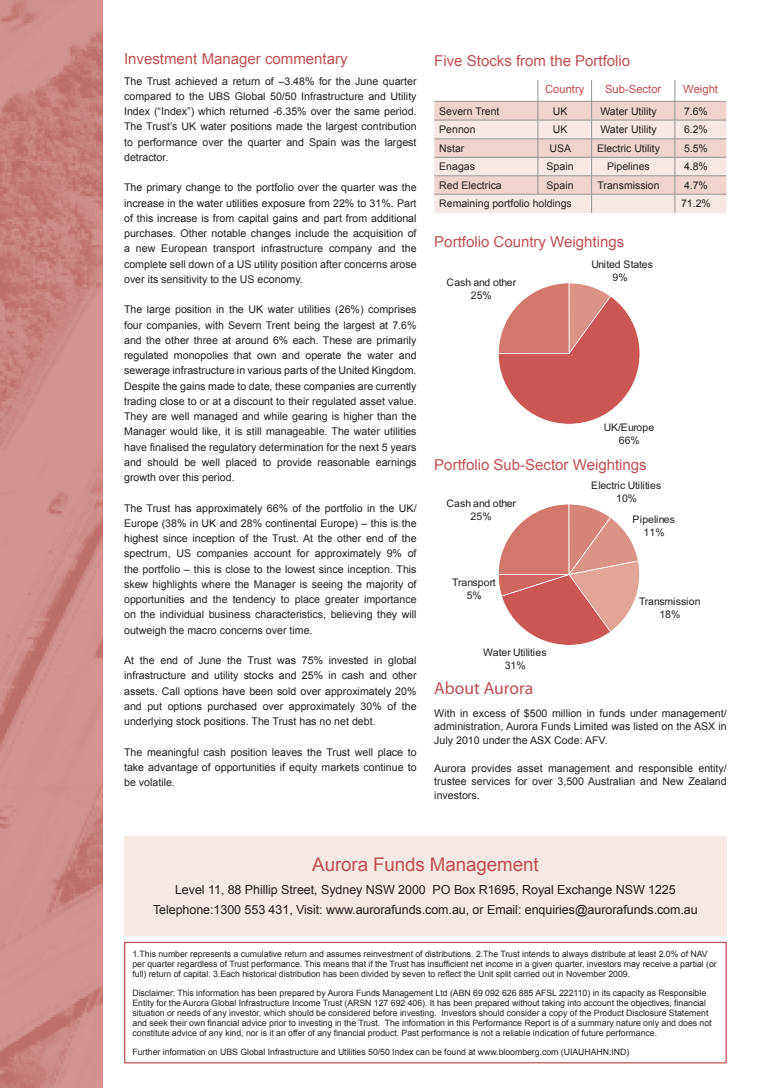
<style>
.page{position:relative;width:780px;height:1088px;background:#fff}
.page>*{position:absolute;margin:0;border:0;box-sizing:border-box;transform-origin:0 0}
.t1{font:18.75px "Arial";letter-spacing:-.005em;color:#c04e52}
.t2{font:17.5px "Myriad";color:#c04e52}
.t3{font:15px "Arial";color:#c04e52}
.t4{font:12.5px/20px "Arial";letter-spacing:-.005em;color:#231f20;text-align:center}
.t5{font:11.25px "Arial";color:#c04e52}
.t6{font:10.62px/15.2px "Arial";color:#231f20;text-align:justify}
.t7{font:10.5px/13.1px "Arial";color:#231f20;text-align:center}
.t8{font:8.75px/10px "Arial";letter-spacing:-.005em;color:#231f20}
</style>
<div class="page">
<svg style="left:434px;top:80px;width:292px;height:133px"></svg>
<hr style="left:434px;top:101px;width:104px;height:1px;background:#939598">
<hr style="left:538px;top:101px;width:53px;height:1px;background:#939598">
<hr style="left:591px;top:101px;width:83px;height:1px;background:#939598">
<hr style="left:674px;top:101px;width:52px;height:1px;background:#939598">
<hr style="left:434px;top:120px;width:104px;height:1px;background:#939598">
<hr style="left:538px;top:120px;width:53px;height:1px;background:#939598">
<hr style="left:591px;top:120px;width:83px;height:1px;background:#939598">
<hr style="left:674px;top:120px;width:52px;height:1px;background:#939598">
<hr style="left:434px;top:139px;width:104px;height:1px;background:#939598">
<hr style="left:538px;top:139px;width:53px;height:1px;background:#939598">
<hr style="left:591px;top:139px;width:83px;height:1px;background:#939598">
<hr style="left:674px;top:139px;width:52px;height:1px;background:#939598">
<hr style="left:434px;top:157px;width:104px;height:1px;background:#939598">
<hr style="left:538px;top:157px;width:53px;height:1px;background:#939598">
<hr style="left:591px;top:157px;width:83px;height:1px;background:#939598">
<hr style="left:674px;top:157px;width:52px;height:1px;background:#939598">
<hr style="left:434px;top:176px;width:104px;height:1px;background:#939598">
<hr style="left:538px;top:176px;width:53px;height:1px;background:#939598">
<hr style="left:591px;top:176px;width:83px;height:1px;background:#939598">
<hr style="left:674px;top:176px;width:52px;height:1px;background:#939598">
<hr style="left:434px;top:194px;width:104px;height:1px;background:#939598">
<hr style="left:538px;top:194px;width:53px;height:1px;background:#939598">
<hr style="left:591px;top:194px;width:83px;height:1px;background:#939598">
<hr style="left:674px;top:194px;width:52px;height:1px;background:#939598">
<div style="left:124px;top:836px;width:602px;height:99px;background:#f6e8e4"></div>
<div style="left:124px;top:942px;width:602px;height:121px;border:1px solid #c15051"></div>
<img style="left:0;top:0;width:103px;height:1088px">
<svg style="left:498px;top:283px;width:142px;height:141px"></svg>
<svg style="left:498px;top:504px;width:142px;height:141px"></svg>
<h3 class="t3" style="left:124px;top:49px;width:225px">Investment Manager commentary</h3>
<p class="t6" style="left:124px;top:73px;width:294px">The Trust achieved a return of –3.48% for the June quarter compared to the UBS Global 50/50 Infrastructure and Utility Index (“Index”) which returned -6.35% over the same period.<br>The Trust’s UK water positions made the largest contribution to performance over the quarter and Spain was the largest detractor.</p>
<p class="t6" style="left:124px;top:180px;width:294px">The primary change to the portfolio over the quarter was the increase in the water utilities exposure from 22% to 31%. Part of this increase is from capital gains and part from additional purchases. Other notable changes include the acquisition of a new European transport infrastructure company and the complete sell down of a US utility position after concerns arose over its sensitivity to the US economy.</p>
<p class="t6" style="left:124px;top:302px;width:294px">The large position in the UK water utilities (26%) comprises four companies, with Severn Trent being the largest at 7.6% and the other three at around 6% each. These are primarily regulated monopolies that own and operate the water and sewerage infrastructure in various parts of the United Kingdom.<br>Despite the gains made to date, these companies are currently trading close to or at a discount to their regulated asset value.<br>They are well managed and while gearing is higher than the Manager would like, it is still manageable. The water utilities have finalised the regulatory determination for the next 5 years and should be well placed to provide reasonable earnings growth over this period.</p>
<p class="t6" style="left:124px;top:500px;width:294px">The Trust has approximately 66% of the portfolio in the UK/ Europe (38% in UK and 28% continental Europe) – this is the highest since inception of the Trust. At the other end of the spectrum, US companies account for approximately 9% of the portfolio – this is close to the lowest since inception. This skew highlights where the Manager is seeing the majority of opportunities and the tendency to place greater importance on the individual business characteristics, believing they will outweigh the macro concerns over time.</p>
<p class="t6" style="left:124px;top:653px;width:294px">At the end of June the Trust was 75% invested in global infrastructure and utility stocks and 25% in cash and other assets. Call options have been sold over approximately 20% and put options purchased over approximately 30% of the underlying stock positions. The Trust has no net debt.</p>
<p class="t6" style="left:124px;top:744px;width:294px">The meaningful cash position leaves the Trust well place to take advantage of opportunities if equity markets continue to be volatile.</p>
<h3 class="t3" style="left:434px;top:51px;width:197px">Five Stocks from the Portfolio</h3>
<p class="t5" style="left:545px;top:82px;width:41px">Country</p>
<p class="t5" style="left:605px;top:82px;width:58px">Sub-Sector</p>
<p class="t5" style="left:683px;top:82px;width:36px">Weight</p>
<p class="t7" style="left:439px;top:104px;width:62px">Severn Trent</p>
<p class="t7" style="left:552px;top:104px;width:16px">UK</p>
<p class="t7" style="left:600px;top:104px;width:58px">Water Utility</p>
<p class="t7" style="left:684px;top:104px;width:25px">7.6%</p>
<p class="t7" style="left:439px;top:123px;width:38px">Pennon</p>
<p class="t7" style="left:552px;top:123px;width:16px">UK</p>
<p class="t7" style="left:600px;top:123px;width:58px">Water Utility</p>
<p class="t7" style="left:684px;top:123px;width:25px">6.2%</p>
<p class="t7" style="left:439px;top:142px;width:27px">Nstar</p>
<p class="t7" style="left:549px;top:142px;width:23px">USA</p>
<p class="t7" style="left:597px;top:142px;width:64px">Electric Utility</p>
<p class="t7" style="left:684px;top:142px;width:25px">5.5%</p>
<p class="t7" style="left:439px;top:160px;width:37px">Enagas</p>
<p class="t7" style="left:546px;top:160px;width:28px">Spain</p>
<p class="t7" style="left:607px;top:160px;width:44px">Pipelines</p>
<p class="t7" style="left:684px;top:160px;width:25px">4.8%</p>
<p class="t7" style="left:439px;top:179px;width:64px">Red Electrica</p>
<p class="t7" style="left:546px;top:179px;width:28px">Spain</p>
<p class="t7" style="left:597px;top:179px;width:64px">Transmission</p>
<p class="t7" style="left:684px;top:179px;width:25px">4.7%</p>
<p class="t7" style="left:439px;top:197px;width:134px">Remaining portfolio holdings</p>
<p class="t7" style="left:681px;top:197px;width:31px">71.2%</p>
<h3 class="t3" style="left:434px;top:232px;width:191px">Portfolio Country Weightings</h3>
<p class="t7" style="left:446px;top:275px;width:71px">Cash and other<br>25%</p>
<p class="t7" style="left:591px;top:258px;width:63px">United States<br>9%</p>
<p class="t7" style="left:603px;top:421px;width:52px">UK/Europe<br>66%</p>
<h3 class="t3" style="left:434px;top:455px;width:214px">Portfolio Sub-Sector Weightings</h3>
<p class="t7" style="left:446px;top:496px;width:71px">Cash and other<br>25%</p>
<p class="t7" style="left:452px;top:576px;width:45px">Transport<br>5%</p>
<p class="t7" style="left:483px;top:646px;width:65px">Water Utilities<br>31%</p>
<p class="t7" style="left:591px;top:479px;width:72px">Electric Utilities<br>10%</p>
<p class="t7" style="left:632px;top:513px;width:44px">Pipelines<br>11%</p>
<p class="t7" style="left:639px;top:594px;width:63px">Transmission<br>18%</p>
<h2 class="t2" style="left:434px;top:679px;width:100px">About Aurora</h2>
<p class="t6" style="left:434px;top:706px;width:294px;line-height:13.8px">With in excess of $500 million in funds under management/ administration, Aurora Funds Limited was listed on the ASX in July 2010 under the ASX Code: AFV.</p>
<p class="t6" style="left:434px;top:761px;width:294px;line-height:13.8px">Aurora provides asset management and responsible entity/ trustee services for over 3,500 Australian and New Zealand investors.</p>
<h1 class="t1" style="left:312px;top:852px;width:228px">Aurora Funds Management</h1>
<p class="t4" style="left:153px;top:880px;width:546px">Level 11, 88 Phillip Street, Sydney NSW 2000 PO Box R1695, Royal Exchange NSW 1225<br>Telephone:1300 553 431, Visit: www.aurorafunds.com.au, or Email: enquiries@aurorafunds.com.au</p>
<p class="t8" style="left:132px;top:949px;width:585px">1.This number represents a cumulative return and assumes reinvestment of distributions. 2.The Trust intends to always distribute at least 2.0% of NAV per quarter regardless of Trust performance. This means that if the Trust has insufficient net income in a given quarter, investors may receive a partial (or full) return of capital. 3.Each historical distribution has been divided by seven to reflect the Unit split carried out in November 2009.</p>
<p class="t8" style="left:132px;top:988px;width:580px">Disclaimer: This information has been prepared by Aurora Funds Management Ltd (ABN 69 092 626 885 AFSL 222110) in its capacity as Responsible Entity for the Aurora Global Infrastructure Income Trust (ARSN 127 692 406). It has been prepared without taking into account the objectives, financial situation or needs of any investor, which should be considered before investing. Investors should consider a copy of the Product Disclosure Statement and seek their own financial advice prior to investing in the Trust. The information in this Performance Report is of a summary nature only and does not constitute advice of any kind, nor is it an offer of any financial product. Past performance is not a reliable indication of future performance.</p>
<p class="t8" style="left:132px;top:1047px;width:498px">Further information on UBS Global Infrastructure and Utilities 50/50 Index can be found at www.bloomberg.com (UIAUHAHN:IND)</p>
</div>
